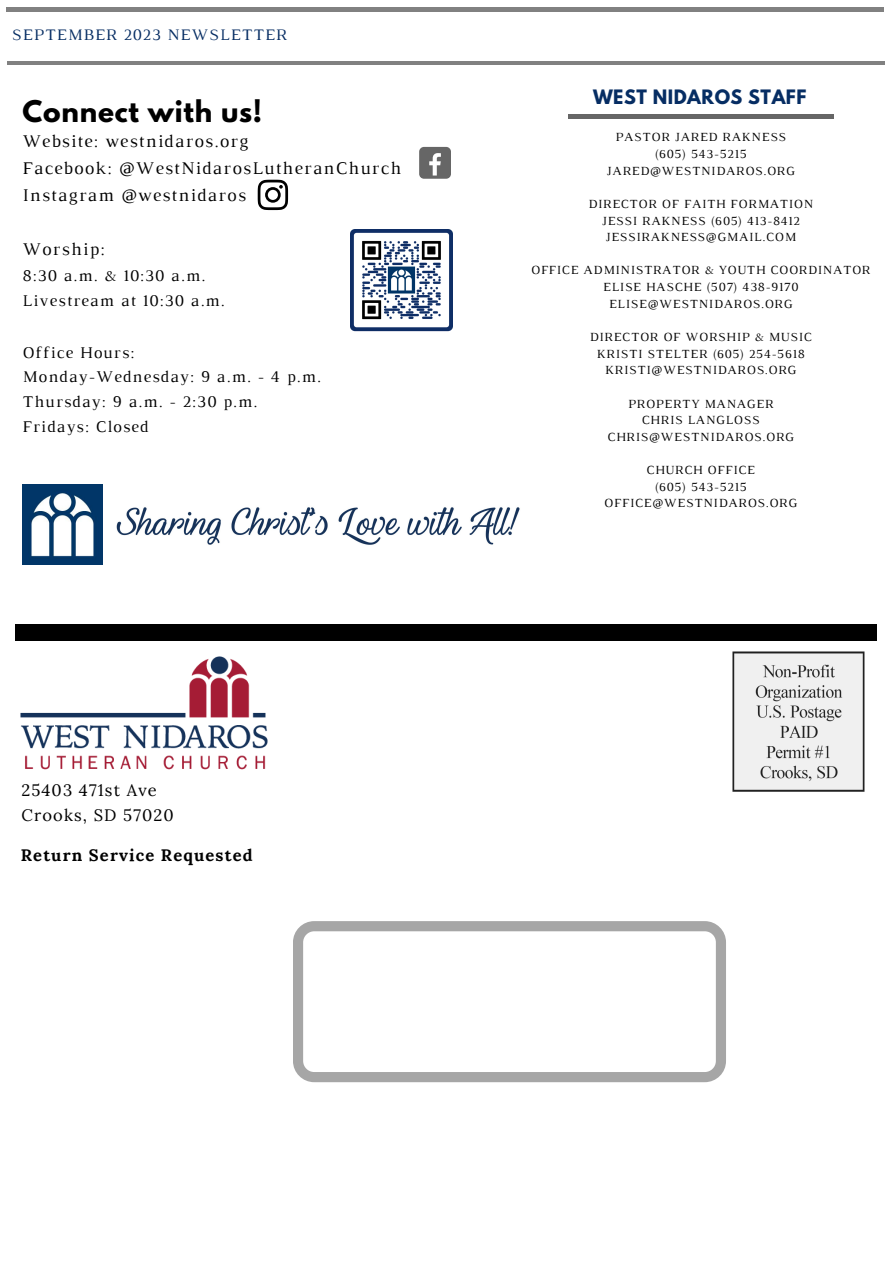
<style>
.page{position:relative;width:893px;height:1264px;background:#fff}
.page>*{position:absolute;margin:0;border:0;box-sizing:border-box;transform-origin:0 0}
.t1{font:700 26.4px "League Spartan";letter-spacing:.03em;color:#000}
.t2{font:18.15px "Luthier";letter-spacing:.07em;color:#000}
.t3{font:700 17.55px "League Spartan";letter-spacing:.03em;color:#062d63}
.t4{font:16.65px "Luthier";letter-spacing:.07em;color:#000}
.t5{font:16.5px "Lora";letter-spacing:.07em;color:#000}
.t6{font:700 16.5px "Lora";letter-spacing:.07em;color:#000}
.t7{font:16.35px "Luthier";letter-spacing:.06em;color:#062d63}
.t8{font:12.6px "Luthier";letter-spacing:.06em;color:#000}
</style>
<div class="page">
<div style="left:15px;top:624px;width:97px;height:16px;background:#000"></div>
<div style="left:780px;top:624px;width:97px;height:16px;background:#000"></div>
<div style="left:112px;top:624px;width:668px;height:16px;background:#000"></div>
<img style="left:732px;top:651px;width:133px;height:141px">
<img style="left:20px;top:656px;width:248px;height:114px">
<div style="left:419px;top:147px;width:32px;height:32px;background:#666;border-radius:5px"></div>
<svg style="left:429px;top:153px;width:12px;height:22px"></svg>
<img style="left:116px;top:507px;width:404px;height:38px">
<img style="left:22px;top:484px;width:80px;height:80px">
<hr style="left:568px;top:115px;width:265px;height:3px;background:#000">
<hr style="left:8px;top:61px;width:876px;height:4px;background:#818181">
<hr style="left:7px;top:8px;width:876px;height:3px;background:#000">
<svg style="left:293px;top:921px;width:433px;height:161px"></svg>
<svg style="left:258px;top:180px;width:30px;height:30px"></svg>
<img style="left:350px;top:229px;width:102px;height:103px">
<p class="t7" style="left:12px;top:29px;width:276px">SEPTEMBER 2023 NEWSLETTER</p>
<p class="t1" style="left:22px;top:98px;width:241px">Connect with us!</p>
<p class="t2" style="left:22px;top:135px;width:227px">Website: westnidaros.org</p>
<p class="t2" style="left:22px;top:162px;width:380px">Facebook: @WestNidarosLutheranChurch</p>
<p class="t2" style="left:22px;top:189px;width:225px">Instagram @westnidaros</p>
<p class="t2" style="left:22px;top:243px;width:83px">Worship:</p>
<p class="t4" style="left:22px;top:269px;width:184px">8:30 a.m. &amp; 10:30 a.m.</p>
<p class="t4" style="left:22px;top:294px;width:204px">Livestream at 10:30 a.m.</p>
<p class="t4" style="left:22px;top:346px;width:113px">Office Hours:</p>
<p class="t4" style="left:22px;top:371px;width:300px">Monday-Wednesday: 9 a.m. - 4 p.m.</p>
<p class="t4" style="left:22px;top:395px;width:236px">Thursday: 9 a.m. - 2:30 p.m.</p>
<p class="t4" style="left:22px;top:420px;width:127px">Fridays: Closed</p>
<p class="t5" style="left:21px;top:779px;width:137px">25403 471st Ave</p>
<p class="t5" style="left:21px;top:804px;width:154px">Crooks, SD 57020</p>
<p class="t6" style="left:21px;top:844px;width:233px">Return Service Requested</p>
<p class="t3" style="left:593px;top:88px;width:215px">WEST NIDAROS STAFF</p>
<p class="t8" style="left:615px;top:133px;width:172px">PASTOR JARED RAKNESS</p>
<p class="t8" style="left:654px;top:149px;width:93px">(605) 543-5215</p>
<p class="t8" style="left:606px;top:166px;width:190px">JARED@WESTNIDAROS.ORG</p>
<p class="t8" style="left:588px;top:199px;width:226px">DIRECTOR OF FAITH FORMATION</p>
<p class="t8" style="left:601px;top:216px;width:199px">JESSI RAKNESS (605) 413-8412</p>
<p class="t8" style="left:605px;top:232px;width:192px">JESSIRAKNESS@GMAIL.COM</p>
<p class="t8" style="left:531px;top:266px;width:341px">OFFICE ADMINISTRATOR &amp; YOUTH COORDINATOR</p>
<p class="t8" style="left:603px;top:282px;width:197px">ELISE HASCHE (507) 438-9170</p>
<p class="t8" style="left:609px;top:299px;width:185px">ELISE@WESTNIDAROS.ORG</p>
<p class="t8" style="left:589px;top:332px;width:223px">DIRECTOR OF WORSHIP &amp; MUSIC</p>
<p class="t8" style="left:596px;top:349px;width:209px">KRISTI STELTER (605) 254-5618</p>
<p class="t8" style="left:605px;top:365px;width:193px">KRISTI@WESTNIDAROS.ORG</p>
<p class="t8" style="left:628px;top:399px;width:147px">PROPERTY MANAGER</p>
<p class="t8" style="left:641px;top:415px;width:119px">CHRIS LANGLOSS</p>
<p class="t8" style="left:607px;top:432px;width:188px">CHRIS@WESTNIDAROS.ORG</p>
<p class="t8" style="left:646px;top:465px;width:110px">CHURCH OFFICE</p>
<p class="t8" style="left:654px;top:482px;width:93px">(605) 543-5215</p>
<p class="t8" style="left:604px;top:499px;width:194px">OFFICE@WESTNIDAROS.ORG</p>
</div>
